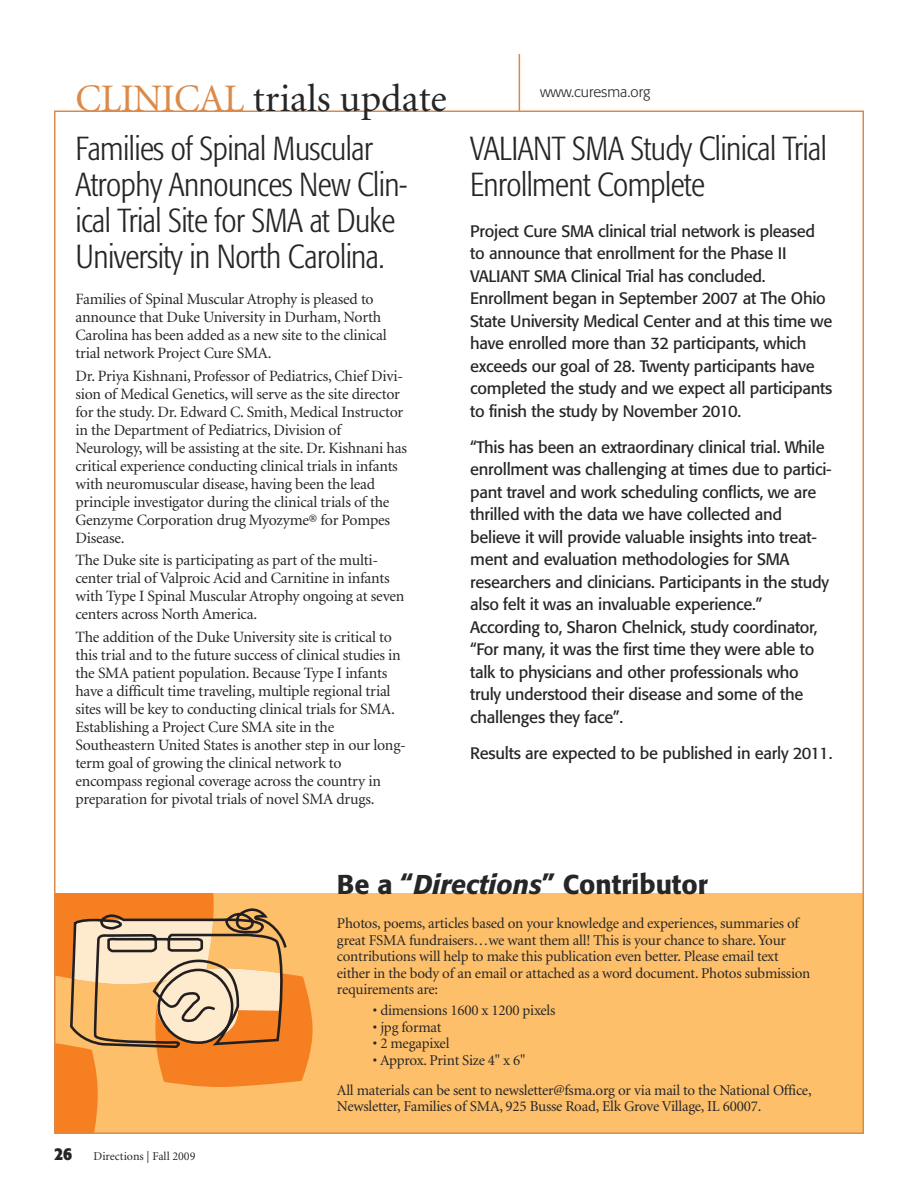
<style>
.page{position:relative;width:918px;height:1188px;background:#fff}
.page>*{position:absolute;margin:0;border:0;box-sizing:border-box;transform-origin:0 0}
.t1{font:39px "Minion";color:#272627}
.t2{font:300 condensed 33px/36px "Formata";letter-spacing:-.015em;color:#272627}
.t3{font:500 27px "Formata";color:#272627}
.t4{font:16.5px/22.5px "Formata";letter-spacing:-.015em;color:#272627}
.t5{font:15.75px/18px "Minion";letter-spacing:-.015em;color:#272627}
.t6{font:15px/16.5px "Minion";letter-spacing:-.015em;color:#272627}
.t7{font:300 15px "Formata";color:#272627}
.t8{font:12px "Minion";color:#272627}
.s1{color:#dc8a49}
.s2{font-family:"Formata";font-weight:700;font-stretch:condensed;font-size:18px}
.s3{font-style:italic}
</style>
<div class="page">
<div style="left:56px;top:894px;width:807px;height:238px;background:#fdbf6a"></div>
<svg style="left:57px;top:894px;width:256px;height:237px"></svg>
<svg style="left:69px;top:902px;width:219px;height:229px"></svg>
<hr style="left:519px;top:54px;width:1px;height:57px;background:#dc8a49">
<h1 class="t1" style="left:76px;top:83px;width:373px"><span class="s1">CLINICAL</span> trials update</h1>
<p class="t7" style="left:540px;top:86px;width:112px">www.curesma.org</p>
<h2 class="t2" style="left:75px;top:133px;width:333px">Families of Spinal Muscular<br>Atrophy Announces New Clin&shy;ical Trial Site for SMA at Duke<br>University in North Carolina.</h2>
<p class="t5" style="left:75px;top:291px;width:313px">Families of Spinal Muscular Atrophy is pleased to announce that Duke University in Durham, North Carolina has been added as a new site to the clinical trial network Project Cure SMA.</p>
<p class="t5" style="left:75px;top:368px;width:333px">Dr. Priya Kishnani, Professor of Pediatrics, Chief Divi&shy;sion of Medical Genetics, will serve as the site director for the study. Dr. Edward C. Smith, Medical Instructor in the Department of Pediatrics, Division of Neurology, will be assisting at the site. Dr. Kishnani has critical experience conducting clinical trials in infants with neuromuscular disease, having been the lead principle investigator during the clinical trials of the Genzyme Corporation drug Myozyme® for Pompes Disease.</p>
<p class="t5" style="left:75px;top:552px;width:330px">The Duke site is participating as part of the multi&shy;center trial of Valproic Acid and Carnitine in infants with Type I Spinal Muscular Atrophy ongoing at seven centers across North America.</p>
<p class="t5" style="left:75px;top:629px;width:332px">The addition of the Duke University site is critical to this trial and to the future success of clinical studies in the SMA patient population. Because Type I infants have a difficult time traveling, multiple regional trial sites will be key to conducting clinical trials for SMA.<br>Establishing a Project Cure SMA site in the Southeastern United States is another step in our long&shy;term goal of growing the clinical network to encompass regional coverage across the country in preparation for pivotal trials of novel SMA drugs.</p>
<h2 class="t2" style="left:470px;top:133px;width:358px">VALIANT SMA Study Clinical Trial<br>Enrollment Complete</h2>
<p class="t4" style="left:470px;top:221px;width:364px">Project Cure SMA clinical trial network is pleased to announce that enrollment for the Phase II VALIANT SMA Clinical Trial has concluded.<br>Enrollment began in September 2007 at The Ohio State University Medical Center and at this time we have enrolled more than 32 participants, which exceeds our goal of 28. Twenty participants have completed the study and we expect all participants to finish the study by November 2010.</p>
<p class="t4" style="left:470px;top:437px;width:363px">“This has been an extraordinary clinical trial. While enrollment was challenging at times due to partici&shy;pant travel and work scheduling conflicts, we are thrilled with the data we have collected and believe it will provide valuable insights into treat&shy;ment and evaluation methodologies for SMA researchers and clinicians. Participants in the study also felt it was an invaluable experience.” According to, Sharon Chelnick, study coordinator, “For many, it was the first time they were able to talk to physicians and other professionals who truly understood their disease and some of the challenges they face”.</p>
<p class="t4" style="left:470px;top:743px;width:364px">Results are expected to be published in early 2011.</p>
<p class="t8" style="left:54px;top:1151px;width:143px"><span class="s2">26</span> Directions | Fall 2009</p>
<h3 class="t3" style="left:337px;top:873px;width:373px">Be a “<span class="s3">Directions</span>” Contributor</h3>
<p class="t6" style="left:337px;top:916px;width:475px">Photos, poems, articles based on your knowledge and experiences, summaries of great FSMA fundraisers…we want them all! This is your chance to share.Your contributions will help to make this publication even better. Please email text either in the body of an email or attached as a word document. Photos submission requirements are:</p>
<p class="t6" style="left:373px;top:1003px;width:184px">• dimensions 1600 x 1200 pixels</p>
<p class="t6" style="left:373px;top:1020px;width:70px">• jpg format</p>
<p class="t6" style="left:373px;top:1036px;width:78px">• 2 megapixel</p>
<p class="t6" style="left:337px;top:1046px;width:476px;line-height:30px;text-indent:36px">• Approx. Print Size 4" x 6"<br>All materials can be sent to newsletter@fsma.org or via mail to the National Office,</p>
<p class="t6" style="left:337px;top:1099px;width:426px">Newsletter, Families of SMA, 925 Busse Road, Elk Grove Village, IL 60007.</p>
</div>
